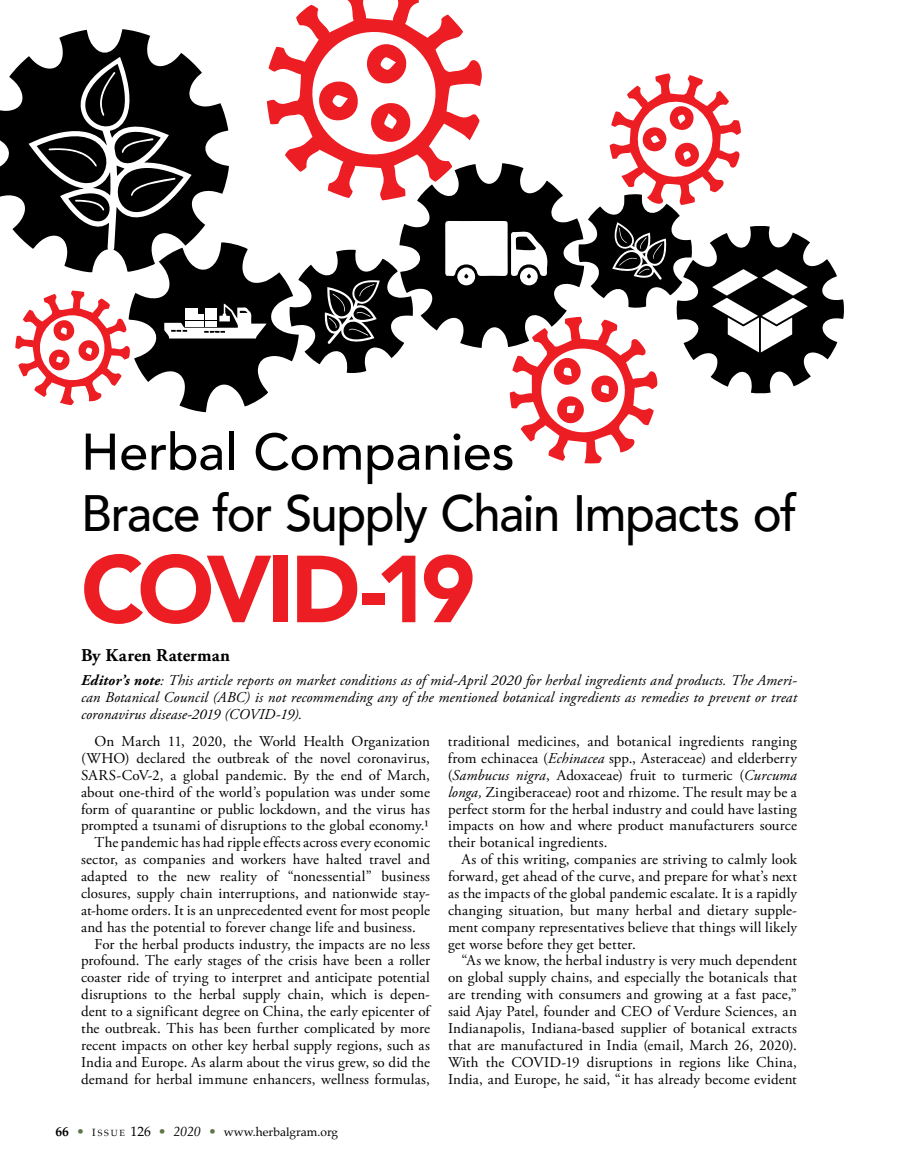
<style>
.page{position:relative;width:905px;height:1175px;background:#fff}
.page>*{position:absolute;margin:0;border:0;box-sizing:border-box;transform-origin:0 0}
.t1{font:900 93.9px "Avenir";letter-spacing:-.075em;color:#ed1d24}
.t2{font:500 51px/61.2px "Avenir";letter-spacing:-.03em;color:#000}
.t3{font:700 18px "Adobe Garamond Pro";letter-spacing:.005em;color:#000}
.t4{font:15px/16.8px "Adobe Garamond Pro";letter-spacing:.005em;color:#000;text-align:justify}
.t5{font:italic 15px/16.8px "Adobe Garamond Pro";letter-spacing:.005em;color:#000;text-align:justify}
.t6{font:12px "Palatino";color:#000}
.s1{font-weight:700}
.s2{font-style:italic}
.s3{font-weight:700;font-size:13.5px}
.s4{font-size:13.5px;color:#5c7644}
.s5{font-size:10.5px}
.s6{font-size:9px}
.s7{font-size:13.5px}
.s8{font-style:italic;font-size:13.5px}
</style>
<div class="page">
<svg style="left:0;top:29px;width:150px;height:203px"></svg>
<svg style="left:296px;top:0;width:167px;height:42px"></svg>
<svg style="left:15px;top:42px;width:829px;height:421px"></svg>
<h2 class="t2" style="left:81px;top:418px;width:717px">Herbal Companies<br>Brace for Supply Chain Impacts of</h2>
<h1 class="t1" style="left:81px;top:509px;width:396px">COVID-19</h1>
<p class="t3" style="left:81px;top:645px;width:151px">By Karen Raterman</p>
<p class="t5" style="left:81px;top:672px;width:717px"><span class="s1">Editor’s note</span>: This article reports on market conditions as of mid-April 2020 for herbal ingredients and products. The Ameri&shy;can Botanical Council (ABC) is not recommending any of the mentioned botanical ingredients as remedies to prevent or treat coronavirus disease-2019 (COVID-19).</p>
<p class="t4" style="left:94px;top:733px;width:337px">On March 11, 2020, the World Health Organization</p>
<p class="t4" style="left:81px;top:750px;width:350px">(WHO) declared the outbreak of the novel coronavirus,</p>
<p class="t4" style="left:81px;top:767px;width:350px">SARS-CoV-2, a global pandemic. By the end of March,</p>
<p class="t4" style="left:81px;top:784px;width:350px">about one-third of the world’s population was under some</p>
<p class="t4" style="left:81px;top:801px;width:350px">form of quarantine or public lockdown, and the virus has</p>
<p class="t4" style="left:81px;top:817px;width:350px">prompted a tsunami of disruptions to the global economy.1</p>
<p class="t4" style="left:94px;top:834px;width:337px">The pandemic has had ripple effects across every economic</p>
<p class="t4" style="left:81px;top:851px;width:350px">sector, as companies and workers have halted travel and</p>
<p class="t4" style="left:81px;top:868px;width:350px">adapted to the new reality of “nonessential” business</p>
<p class="t4" style="left:81px;top:885px;width:350px">closures, supply chain interruptions, and nationwide stay-</p>
<p class="t4" style="left:81px;top:902px;width:350px">at-home orders. It is an unprecedented event for most people</p>
<p class="t4" style="left:81px;top:919px;width:336px">and has the potential to forever change life and business.</p>
<p class="t4" style="left:94px;top:936px;width:337px">For the herbal products industry, the impacts are no less</p>
<p class="t4" style="left:81px;top:952px;width:350px">profound. The early stages of the crisis have been a roller</p>
<p class="t4" style="left:81px;top:969px;width:350px">coaster ride of trying to interpret and anticipate potential</p>
<p class="t4" style="left:81px;top:986px;width:350px">disruptions to the herbal supply chain, which is depen-</p>
<p class="t4" style="left:81px;top:1003px;width:350px">dent to a significant degree on China, the early epicenter of</p>
<p class="t4" style="left:81px;top:1020px;width:350px">the outbreak. This has been further complicated by more</p>
<p class="t4" style="left:81px;top:1037px;width:350px">recent impacts on other key herbal supply regions, such as</p>
<p class="t4" style="left:81px;top:1054px;width:350px">India and Europe. As alarm about the virus grew, so did the</p>
<p class="t4" style="left:81px;top:1071px;width:350px">demand for herbal immune enhancers, wellness formulas,</p>
<p class="t4" style="left:448px;top:733px;width:350px">traditional medicines, and botanical ingredients ranging from echinacea (<span class="s2">Echinacea</span> spp., Asteraceae) and elderberry (<span class="s2">Sambucus nigra</span>, Adoxaceae) fruit to turmeric (<span class="s2">Curcuma longa,</span> Zingiberaceae) root and rhizome. The result may be a perfect storm for the herbal industry and could have lasting impacts on how and where product manufacturers source their botanical ingredients.</p>
<p class="t4" style="left:448px;top:851px;width:350px;text-indent:14px">As of this writing, companies are striving to calmly look forward, get ahead of the curve, and prepare for what’s next as the impacts of the global pandemic escalate. It is a rapidly changing situation, but many herbal and dietary supple&shy;ment company representatives believe that things will likely get worse before they get better.</p>
<p class="t4" style="left:448px;top:952px;width:350px;text-indent:14px">“As we know, the herbal industry is very much dependent on global supply chains, and especially the botanicals that are trending with consumers and growing at a fast pace,” said Ajay Patel, founder and CEO of Verdure Sciences, an Indianapolis, Indiana-based supplier of botanical extracts that are manufactured in India (email, March 26, 2020).<br>With the COVID-19 disruptions in regions like China, India, and Europe, he said, “it has already become evident</p>
<p class="t6" style="left:56px;top:1122px;width:284px"><span class="s3">66</span> <span class="s4">•</span> <span class="s5">I</span> <span class="s6">S S U E</span> <span class="s7">126</span> <span class="s4">•</span> <span class="s8">2020</span> <span class="s4">•</span> www.herbalgram.org</p>
</div>
